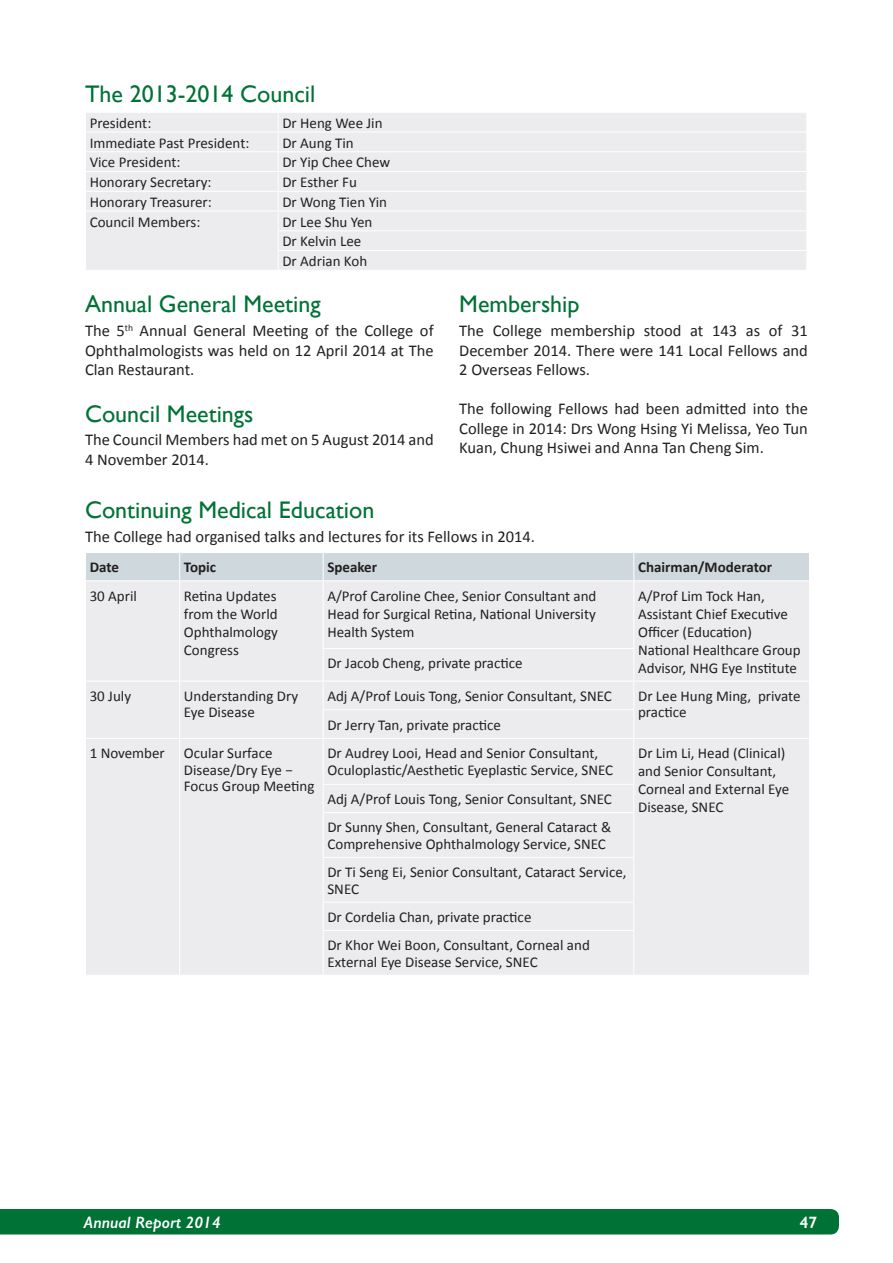
<style>
.page{position:relative;width:893px;height:1263px;background:#fff}
.page>*{position:absolute;margin:0;border:0;box-sizing:border-box;transform-origin:0 0}
.t1{font:24px "Gill Sans";color:#007236}
.t2{font:16.5px/19.5px "Calibri";color:#231f20;text-align:justify}
.t3{font:italic 600 16.5px "Gill Sans";color:#fff}
.t4{font:600 16.5px "Gill Sans";color:#fff}
.t5{font:15px/18px "Calibri";color:#231f20}
.t6{font:700 15px "Calibri";color:#231f20}
</style>
<div class="page">
<div style="left:0;top:1209px;width:839px;height:25px;background:#007236"></div>
<div style="left:86px;top:113px;width:720px;height:157px;background:#ececee"></div>
<hr style="left:85px;top:132px;width:193px;height:1px;background:#fff">
<hr style="left:278px;top:132px;width:529px;height:1px;background:#fff">
<hr style="left:85px;top:151px;width:193px;height:1px;background:#fff">
<hr style="left:278px;top:151px;width:529px;height:1px;background:#fff">
<hr style="left:85px;top:171px;width:193px;height:1px;background:#fff">
<hr style="left:278px;top:171px;width:529px;height:1px;background:#fff">
<hr style="left:85px;top:191px;width:193px;height:1px;background:#fff">
<hr style="left:278px;top:191px;width:529px;height:1px;background:#fff">
<hr style="left:85px;top:211px;width:193px;height:1px;background:#fff">
<hr style="left:278px;top:211px;width:529px;height:1px;background:#fff">
<hr style="left:278px;top:230px;width:529px;height:1px;background:#fff">
<hr style="left:278px;top:250px;width:529px;height:1px;background:#fff">
<svg style="left:278px;top:113px;width:1px;height:157px"></svg>
<div style="left:86px;top:581px;width:723px;height:394px;background:#ececee"></div>
<div style="left:86px;top:553px;width:723px;height:27px;background:#cfd8dd"></div>
<hr style="left:179px;top:581px;width:1px;height:67px;background:#fff">
<hr style="left:323px;top:581px;width:1px;height:67px;background:#fff">
<hr style="left:633px;top:581px;width:1px;height:67px;background:#fff">
<hr style="left:179px;top:648px;width:1px;height:33px;background:#fff">
<hr style="left:323px;top:648px;width:311px;height:1px;background:#fff">
<hr style="left:323px;top:649px;width:1px;height:32px;background:#fff">
<hr style="left:633px;top:649px;width:1px;height:32px;background:#fff">
<hr style="left:85px;top:681px;width:95px;height:1px;background:#fff">
<hr style="left:180px;top:681px;width:143px;height:1px;background:#fff">
<hr style="left:323px;top:681px;width:311px;height:1px;background:#fff">
<hr style="left:634px;top:681px;width:176px;height:1px;background:#fff">
<svg style="left:179px;top:682px;width:1px;height:56px"></svg>
<hr style="left:323px;top:709px;width:311px;height:1px;background:#fff">
<svg style="left:323px;top:682px;width:1px;height:56px"></svg>
<svg style="left:633px;top:682px;width:1px;height:56px"></svg>
<hr style="left:85px;top:738px;width:95px;height:1px;background:#fff">
<hr style="left:180px;top:738px;width:143px;height:1px;background:#fff">
<hr style="left:179px;top:739px;width:1px;height:45px;background:#fff">
<hr style="left:323px;top:738px;width:311px;height:1px;background:#fff">
<hr style="left:323px;top:739px;width:1px;height:45px;background:#fff">
<hr style="left:634px;top:738px;width:176px;height:1px;background:#fff">
<hr style="left:633px;top:739px;width:1px;height:45px;background:#fff">
<svg style="left:179px;top:784px;width:1px;height:29px"></svg>
<hr style="left:323px;top:784px;width:311px;height:1px;background:#fff">
<svg style="left:323px;top:785px;width:1px;height:27px"></svg>
<svg style="left:633px;top:785px;width:1px;height:27px"></svg>
<hr style="left:179px;top:813px;width:1px;height:44px;background:#fff">
<hr style="left:323px;top:812px;width:311px;height:1px;background:#fff">
<hr style="left:323px;top:813px;width:1px;height:44px;background:#fff">
<hr style="left:633px;top:813px;width:1px;height:44px;background:#fff">
<hr style="left:179px;top:857px;width:1px;height:45px;background:#fff">
<hr style="left:323px;top:857px;width:311px;height:1px;background:#fff">
<hr style="left:323px;top:858px;width:1px;height:44px;background:#fff">
<hr style="left:633px;top:858px;width:1px;height:44px;background:#fff">
<svg style="left:179px;top:902px;width:1px;height:28px"></svg>
<hr style="left:323px;top:902px;width:311px;height:1px;background:#fff">
<svg style="left:323px;top:903px;width:1px;height:27px"></svg>
<svg style="left:633px;top:903px;width:1px;height:27px"></svg>
<hr style="left:179px;top:930px;width:1px;height:45px;background:#fff">
<hr style="left:323px;top:930px;width:311px;height:1px;background:#fff">
<hr style="left:323px;top:931px;width:1px;height:44px;background:#fff">
<hr style="left:633px;top:931px;width:1px;height:44px;background:#fff">
<h1 class="t1" style="left:85px;top:80px;width:232px">The 2013-2014 Council</h1>
<p class="t5" style="left:90px;top:114px;width:63px">President:</p>
<p class="t5" style="left:282px;top:114px;width:102px">Dr Heng Wee Jin</p>
<p class="t5" style="left:90px;top:134px;width:161px">Immediate Past President:</p>
<p class="t5" style="left:282px;top:134px;width:73px">Dr Aung Tin</p>
<p class="t5" style="left:90px;top:153px;width:92px">Vice President:</p>
<p class="t5" style="left:282px;top:153px;width:109px">Dr Yip Chee Chew</p>
<p class="t5" style="left:90px;top:173px;width:123px">Honorary Secretary:</p>
<p class="t5" style="left:282px;top:173px;width:76px">Dr Esther Fu</p>
<p class="t5" style="left:90px;top:193px;width:124px">Honorary Treasurer:</p>
<p class="t5" style="left:282px;top:193px;width:106px">Dr Wong Tien Yin</p>
<p class="t5" style="left:90px;top:213px;width:112px">Council Members:</p>
<p class="t5" style="left:282px;top:212px;width:92px;line-height:19.8px">Dr Lee Shu Yen<br>Dr Kelvin Lee<br>Dr Adrian Koh</p>
<h1 class="t1" style="left:85px;top:290px;width:237px">Annual General Meeting</h1>
<p class="t2" style="left:85px;top:321px;width:350px">The 5<sup>th</sup> Annual General Meeting of the College of Ophthalmologists was held on 12 April 2014 at The Clan Restaurant.</p>
<h1 class="t1" style="left:85px;top:400px;width:170px">Council Meetings</h1>
<p class="t2" style="left:85px;top:430px;width:350px">The Council Members had met on 5 August 2014 and<br>4 November 2014.</p>
<h1 class="t1" style="left:459px;top:290px;width:122px">Membership</h1>
<p class="t2" style="left:459px;top:321px;width:350px">The College membership stood at 143 as of 31<br>December 2014. There were 141 Local Fellows and 2 Overseas Fellows.</p>
<p class="t2" style="left:459px;top:399px;width:350px">The following Fellows had been admitted into the College in 2014: Drs Wong Hsing Yi Melissa, Yeo Tun Kuan, Chung Hsiwei and Anna Tan Cheng Sim.</p>
<h1 class="t1" style="left:85px;top:496px;width:291px">Continuing Medical Education</h1>
<p class="t2" style="left:85px;top:527px;width:451px">The College had organised talks and lectures for its Fellows in 2014.</p>
<p class="t6" style="left:90px;top:558px;width:31px">Date</p>
<p class="t6" style="left:184px;top:558px;width:34px">Topic</p>
<p class="t6" style="left:327px;top:558px;width:51px">Speaker</p>
<p class="t6" style="left:638px;top:558px;width:135px">Chairman/Moderator</p>
<p class="t5" style="left:90px;top:587px;width:49px">30 April</p>
<p class="t5" style="left:184px;top:587px;width:96px;text-align:justify">Retina Updates from the World Ophthalmology Congress</p>
<p class="t5" style="left:327px;top:587px;width:271px;text-align:justify">A/Prof Caroline Chee, Senior Consultant and Head for Surgical Retina, National University Health System</p>
<p class="t5" style="left:638px;top:587px;width:164px">A/Prof Lim Tock Han,<br>Assistant Chief Executive<br>Officer (Education)<br>National Healthcare Group</p>
<p class="t5" style="left:327px;top:654px;width:197px">Dr Jacob Cheng, private practice</p>
<p class="t5" style="left:638px;top:659px;width:160px">Advisor, NHG Eye Institute</p>
<p class="t5" style="left:90px;top:687px;width:43px">30 July</p>
<p class="t5" style="left:184px;top:688px;width:116px;line-height:16.5px">Understanding Dry<br>Eye Disease</p>
<p class="t5" style="left:327px;top:687px;width:286px">Adj A/Prof Louis Tong, Senior Consultant, SNEC</p>
<p class="t5" style="left:638px;top:688px;width:164px;line-height:16.5px">Dr Lee Hung Ming, private practice</p>
<p class="t5" style="left:327px;top:715px;width:175px">Dr Jerry Tan, private practice</p>
<p class="t5" style="left:90px;top:744px;width:77px">1 November</p>
<p class="t5" style="left:184px;top:745px;width:132px;line-height:16.5px">Ocular Surface<br>Disease/Dry Eye −<br>Focus Group Meeting</p>
<p class="t5" style="left:327px;top:745px;width:287px;line-height:16.5px">Dr Audrey Looi, Head and Senior Consultant,<br>Oculoplastic/Aesthetic Eyeplastic Service, SNEC</p>
<p class="t5" style="left:638px;top:744px;width:153px">Dr Lim Li, Head (Clinical) and Senior Consultant,<br>Corneal and External Eye<br>Disease, SNEC</p>
<p class="t5" style="left:327px;top:785px;width:286px;line-height:28.2px">Adj A/Prof Louis Tong, Senior Consultant, SNEC<br>Dr Sunny Shen, Consultant, General Cataract &amp;</p>
<p class="t5" style="left:327px;top:830px;width:301px;line-height:28.2px">Comprehensive Ophthalmology Service, SNEC<br>Dr Ti Seng Ei, Senior Consultant, Cataract Service,</p>
<p class="t5" style="left:327px;top:875px;width:264px;line-height:28.2px">SNEC<br>Dr Cordelia Chan, private practice<br>Dr Khor Wei Boon, Consultant, Corneal and</p>
<p class="t5" style="left:327px;top:953px;width:212px">External Eye Disease Service, SNEC</p>
<p class="t3" style="left:84px;top:1212px;width:138px">Annual Report 2014</p>
<p class="t4" style="left:800px;top:1212px;width:19px">47</p>
</div>
